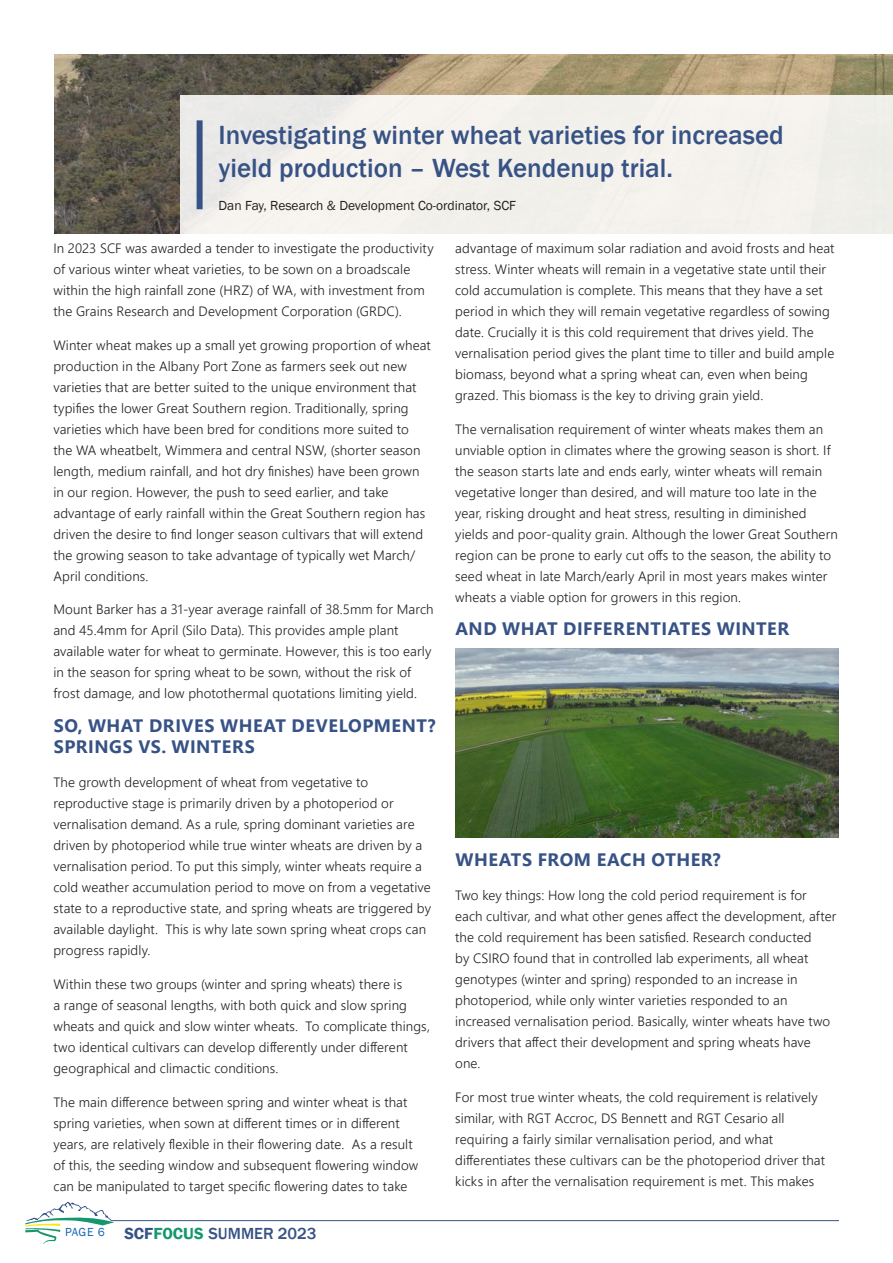
<style>
.page{position:relative;width:893px;height:1263px;background:#fff}
.page>*{position:absolute;margin:0;border:0;box-sizing:border-box;transform-origin:0 0}
.t1{font:500 27px/33px "Franklin Gothic";color:#375285}
.t2{font:700 18px/21px "Segoe UI";letter-spacing:.03em;color:#375285}
.t3{font:500 16.5px "Franklin Gothic";color:#375285}
.t4{font:300 13.5px/21px "Segoe UI";letter-spacing:.01em;color:#231f20}
.t5{font:13.5px "Franklin Gothic";color:#231f20}
.s1{font-weight:600}
.s2{font-weight:600;color:#13976e}
</style>
<div class="page">
<svg style="left:25px;top:1202px;width:89px;height:42px"></svg>
<hr style="left:111px;top:1220px;width:728px;height:1px;background:#375285">
<img style="left:54px;top:54px;width:839px;height:179px">
<div style="left:180px;top:95px;width:713px;height:161px;background:linear-gradient(to bottom,#efede8,#f9f8f5)"></div>
<div style="left:197px;top:120px;width:6px;height:89px;background:#375285"></div>
<img style="left:455px;top:648px;width:384px;height:190px">
<p class="t1" style="left:219px;top:119px;width:567px">Investigating winter wheat varieties for increased yield production – West Kendenup trial.</p>
<p class="t5" style="left:219px;top:197px;width:299px">Dan Fay, Research &amp; Development Co-ordinator, SCF</p>
<p class="t4" style="left:53px;top:236px;width:382px">In 2023 SCF was awarded a tender to investigate the productivity of various winter wheat varieties, to be sown on a broadscale within the high rainfall zone (HRZ) of WA, with investment from the Grains Research and Development Corporation (GRDC).</p>
<p class="t4" style="left:53px;top:333px;width:379px">Winter wheat makes up a small yet growing proportion of wheat production in the Albany Port Zone as farmers seek out new varieties that are better suited to the unique environment that typifies the lower Great Southern region. Traditionally, spring varieties which have been bred for conditions more suited to the WA wheatbelt, Wimmera and central NSW, (shorter season length, medium rainfall, and hot dry finishes) have been grown in our region. However, the push to seed earlier, and take advantage of early rainfall within the Great Southern region has driven the desire to find longer season cultivars that will extend the growing season to take advantage of typically wet March/ April conditions.</p>
<p class="t4" style="left:53px;top:598px;width:382px">Mount Barker has a 31-year average rainfall of 38.5mm for March and 45.4mm for April (Silo Data). This provides ample plant available water for wheat to germinate. However, this is too early in the season for spring wheat to be sown, without the risk of frost damage, and low photothermal quotations limiting yield.</p>
<p class="t2" style="left:54px;top:714px;width:383px">SO, WHAT DRIVES WHEAT DEVELOPMENT?<br>SPRINGS VS. WINTERS</p>
<p class="t4" style="left:53px;top:770px;width:379px">The growth development of wheat from vegetative to reproductive stage is primarily driven by a photoperiod or vernalisation demand. As a rule, spring dominant varieties are driven by photoperiod while true winter wheats are driven by a vernalisation period. To put this simply, winter wheats require a cold weather accumulation period to move on from a vegetative state to a reproductive state, and spring wheats are triggered by available daylight. This is why late sown spring wheat crops can progress rapidly.</p>
<p class="t4" style="left:53px;top:972px;width:378px">Within these two groups (winter and spring wheats) there is<br>a range of seasonal lengths, with both quick and slow spring wheats and quick and slow winter wheats. To complicate things, two identical cultivars can develop differently under different geographical and climactic conditions.</p>
<p class="t4" style="left:53px;top:1090px;width:366px">The main difference between spring and winter wheat is that spring varieties, when sown at different times or in different years, are relatively flexible in their flowering date. As a result of this, the seeding window and subsequent flowering window can be manipulated to target specific flowering dates to take</p>
<p class="t4" style="left:455px;top:236px;width:381px">advantage of maximum solar radiation and avoid frosts and heat stress. Winter wheats will remain in a vegetative state until their cold accumulation is complete. This means that they have a set period in which they will remain vegetative regardless of sowing date. Crucially it is this cold requirement that drives yield. The vernalisation period gives the plant time to tiller and build ample biomass, beyond what a spring wheat can, even when being grazed. This biomass is the key to driving grain yield.</p>
<p class="t4" style="left:455px;top:417px;width:384px">The vernalisation requirement of winter wheats makes them an unviable option in climates where the growing season is short. If the season starts late and ends early, winter wheats will remain vegetative longer than desired, and will mature too late in the year, risking drought and heat stress, resulting in diminished yields and poor-quality grain. Although the lower Great Southern region can be prone to early cut offs to the season, the ability to seed wheat in late March/early April in most years makes winter wheats a viable option for growers in this region.</p>
<p class="t2" style="left:455px;top:617px;width:335px">AND WHAT DIFFERENTIATES WINTER</p>
<p class="t2" style="left:455px;top:848px;width:267px">WHEATS FROM EACH OTHER?</p>
<p class="t4" style="left:455px;top:883px;width:383px">Two key things: How long the cold period requirement is for each cultivar, and what other genes affect the development, after the cold requirement has been satisfied. Research conducted<br>by CSIRO found that in controlled lab experiments, all wheat genotypes (winter and spring) responded to an increase in photoperiod, while only winter varieties responded to an increased vernalisation period. Basically, winter wheats have two drivers that affect their development and spring wheats have one.</p>
<p class="t4" style="left:455px;top:1085px;width:371px">For most true winter wheats, the cold requirement is relatively similar, with RGT Accroc, DS Bennett and RGT Cesario all requiring a fairly similar vernalisation period, and what differentiates these cultivars can be the photoperiod driver that kicks in after the vernalisation requirement is met. This makes</p>
<p class="t3" style="left:65px;top:1223px;width:253px"><sup>PAGE</sup> <sup>6</sup> <span class="s1">SCF</span><span class="s2">FOCUS</span> SUMMER 2023</p>
</div>
